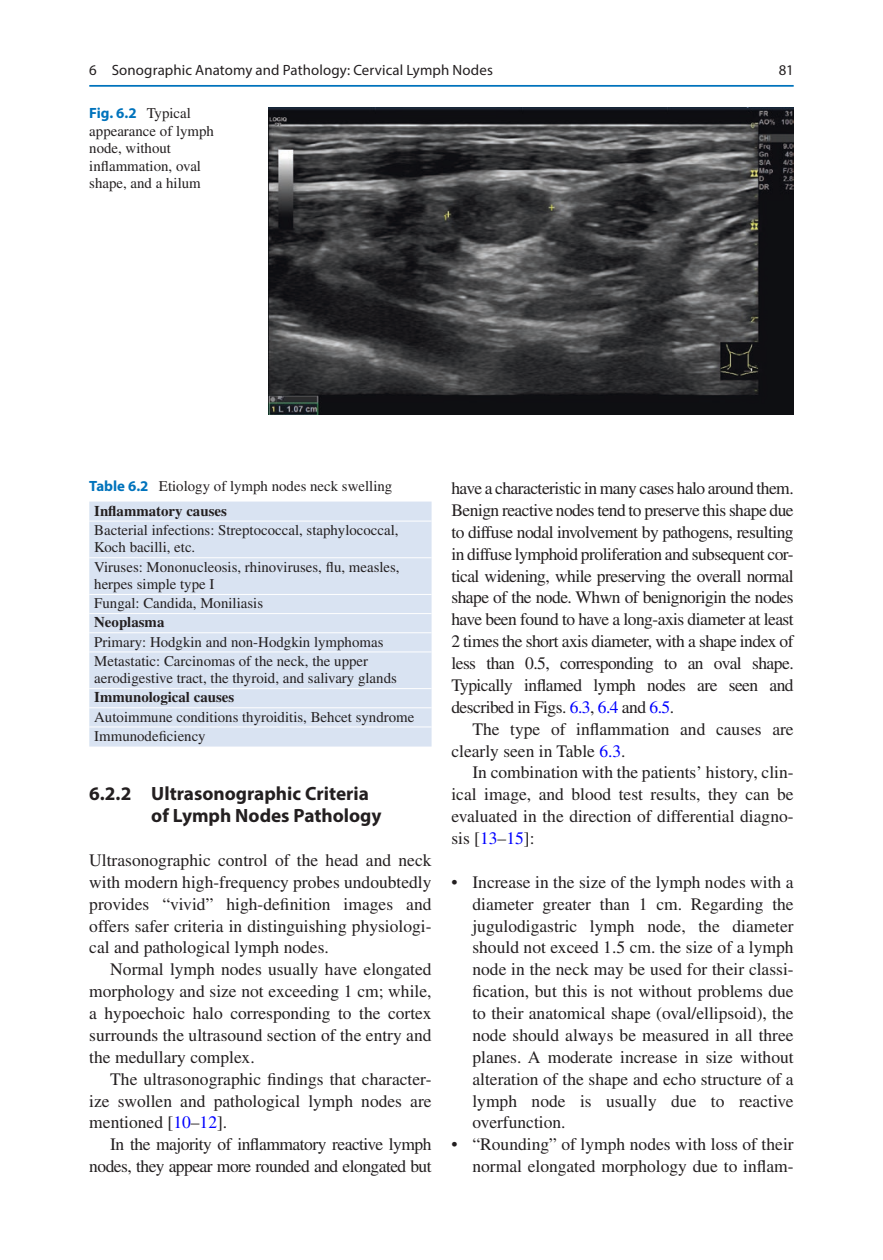
<style>
.page{position:relative;width:883px;height:1260px;background:#fff}
.page>*{position:absolute;margin:0;border:0;box-sizing:border-box;transform-origin:0 0}
.t1{font:700 19.25px/21.9px "Myriad Pro";color:#231f20}
.t2{font:17.5px/21.9px "Times LT Std";color:#231f20;text-align:justify}
.t3{font:17.5px/21.9px "Times LT Std";letter-spacing:-.03em;color:#231f20;text-align:right}
.t4{font:14.88px/17.5px "Times LT Std";color:#231f20}
.t5{font:14.88px "Myriad Pro Regular 3";letter-spacing:.01em;color:#231f20}
.t6{font:700 14.88px "Times LT Std";color:#231f20}
.t7{font:700 14.88px "Myriad Pro";color:#0073bc}
.t8{font:14.88px "Myriad Pro";color:#231f20}
.s1{font-family:"Times LT Std";font-weight:400;color:#231f20}
.s2{font-family:"Myriad Pro";font-weight:700;color:#0073bc}
.s3{font-weight:700}
.s4{color:#00f}
</style>
<div class="page">
<img style="left:269px;top:107px;width:525px;height:308px">
<div style="left:89px;top:502px;width:343px;height:245px;background:#d9e3f2"></div>
<hr style="left:89px;top:521px;width:343px;height:1px;background:#fff">
<hr style="left:89px;top:557px;width:343px;height:1px;background:#fff">
<hr style="left:89px;top:594px;width:343px;height:1px;background:#fff">
<hr style="left:89px;top:613px;width:343px;height:1px;background:#fff">
<hr style="left:89px;top:632px;width:343px;height:1px;background:#fff">
<hr style="left:89px;top:652px;width:343px;height:1px;background:#fff">
<hr style="left:89px;top:688px;width:343px;height:1px;background:#fff">
<hr style="left:89px;top:707px;width:343px;height:1px;background:#fff">
<hr style="left:89px;top:727px;width:343px;height:1px;background:#fff">
<hr style="left:89px;top:85px;width:705px;height:2px;background:#0073bc">
<p class="t5" style="left:89px;top:61px;width:405px">6 Sonographic Anatomy and Pathology: Cervical Lymph Nodes</p>
<p class="t7" style="left:89px;top:104px;width:103px">Fig. 6.2 <span class="s1">Typical</span></p>
<p class="t4" style="left:89px;top:122px;width:126px">appearance of lymph node, without inflammation, oval shape, and a hilum</p>
<p class="t8" style="left:779px;top:61px;width:16px">81</p>
<p class="t4" style="left:94px;top:474px;width:300px;line-height:24.7px;text-indent:-5px"><span class="s2">Table 6.2</span> Etiology of lymph nodes neck swelling<br><span class="s3">Inflammatory causes</span></p>
<p class="t4" style="left:94px;top:521px;width:306px">Bacterial infections: Streptococcal, staphylococcal,<br>Koch bacilli, etc.</p>
<p class="t4" style="left:94px;top:558px;width:307px">Viruses: Mononucleosis, rhinoviruses, flu, measles, herpes simple type I</p>
<p class="t4" style="left:94px;top:594px;width:170px">Fungal: Candida, Moniliasis</p>
<p class="t6" style="left:94px;top:613px;width:72px">Neoplasma</p>
<p class="t4" style="left:94px;top:632px;width:291px;line-height:19.2px">Primary: Hodgkin and non-Hodgkin lymphomas<br>Metastatic: Carcinomas of the neck, the upper</p>
<p class="t4" style="left:94px;top:669px;width:304px">aerodigestive tract, the thyroid, and salivary glands</p>
<p class="t6" style="left:94px;top:688px;width:142px">Immunological causes</p>
<p class="t4" style="left:94px;top:707px;width:322px;line-height:19.2px">Autoimmune conditions thyroiditis, Behcet syndrome<br>Immunodeficiency</p>
<p class="t1" style="left:151px;top:782px;width:232px;text-indent:-62px">6.2.2 Ultrasonographic Criteria of Lymph Nodes Pathology</p>
<p class="t2" style="left:89px;top:849px;width:344px">Ultrasonographic control of the head and neck with modern high-frequency probes undoubtedly provides “vivid” high-definition images and offers safer criteria in distinguishing physiologi&shy;cal and pathological lymph nodes.</p>
<p class="t2" style="left:89px;top:958px;width:344px;text-indent:21px">Normal lymph nodes usually have elongated morphology and size not exceeding 1 cm; while, a hypoechoic halo corresponding to the cortex surrounds the ultrasound section of the entry and the medullary complex.</p>
<p class="t2" style="left:89px;top:1068px;width:344px;text-indent:21px">The ultrasonographic findings that character&shy;ize swollen and pathological lymph nodes are mentioned [<span class="s4">10</span>–<span class="s4">12</span>].</p>
<p class="t3" style="left:89px;top:1133px;width:344px">In the majority of inflammatory reactive lymph nodes, they appear more rounded and elongated but</p>
<p class="t2" style="left:451px;top:477px;width:344px">have a characteristic in many cases halo around them.<br>Benign reactive nodes tend to preserve this shape due to diffuse nodal involvement by pathogens, resulting in diffuse lymphoid proliferation and subsequent cor&shy;tical widening, while preserving the overall normal shape of the node. Whwn of benignorigin the nodes have been found to have a long-axis diameter at least 2 times the short axis diameter, with a shape index of less than 0.5, corresponding to an oval shape.<br>Typically inflamed lymph nodes are seen and described in Figs. <span class="s4">6.3</span>, <span class="s4">6.4</span> and <span class="s4">6.5</span>.</p>
<p class="t2" style="left:451px;top:718px;width:344px;text-indent:21px">The type of inflammation and causes are clearly seen in Table <span class="s4">6.3</span>.</p>
<p class="t2" style="left:451px;top:762px;width:344px;text-indent:21px">In combination with the patients’ history, clin&shy;ical image, and blood test results, they can be evaluated in the direction of differential diagno&shy;sis [<span class="s4">13</span>–<span class="s4">15</span>]:</p>
<p class="t2" style="left:472px;top:871px;width:323px;text-indent:-21px">• Increase in the size of the lymph nodes with a diameter greater than 1 cm. Regarding the jugulodigastric lymph node, the diameter should not exceed 1.5 cm. the size of a lymph node in the neck may be used for their classi&shy;fication, but this is not without problems due to their anatomical shape (oval/ellipsoid), the node should always be measured in all three planes. A moderate increase in size without alteration of the shape and echo structure of a lymph node is usually due to reactive overfunction.</p>
<p class="t2" style="left:451px;top:1133px;width:344px;text-align:right">• “Rounding” of lymph nodes with loss of their normal elongated morphology due to inflam-</p>
</div>
